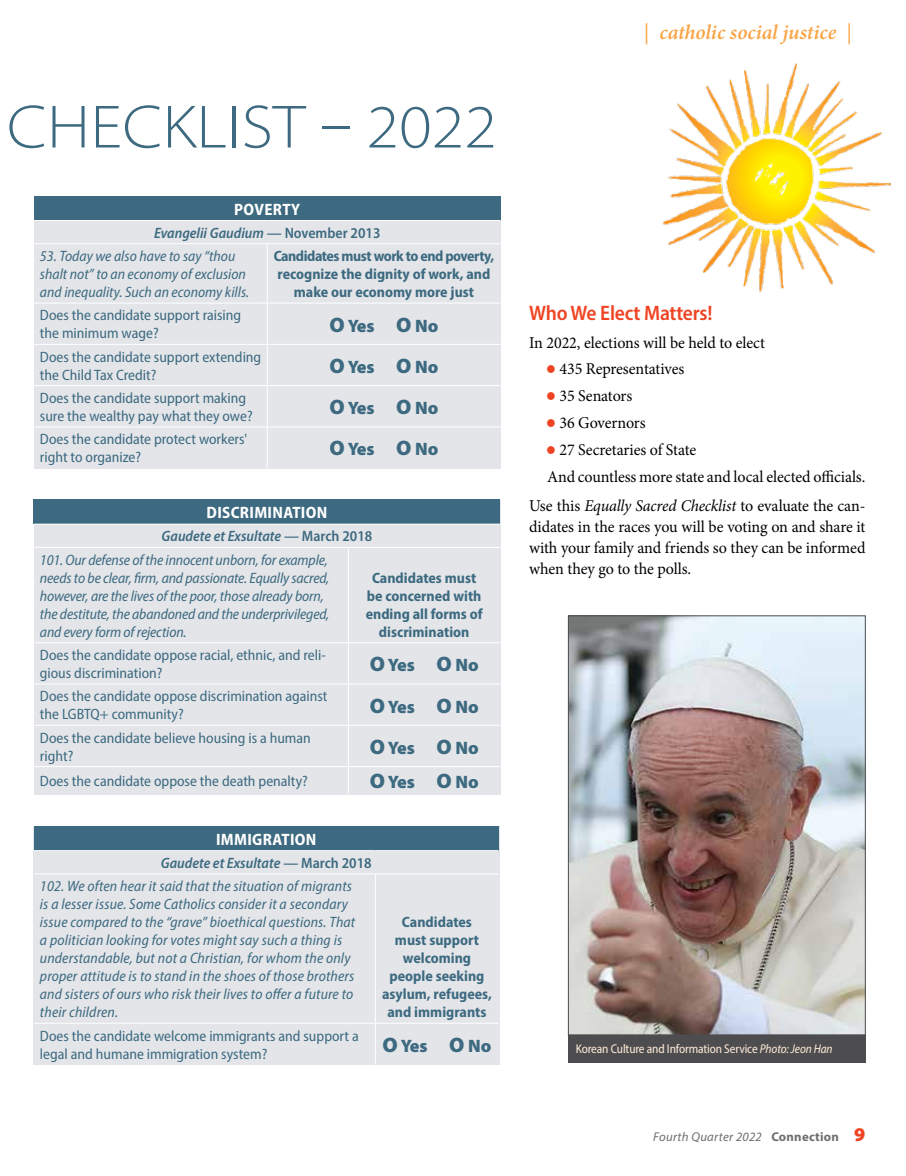
<style>
.page{position:relative;width:906px;height:1176px;background:#fff}
.page>*{position:absolute;margin:0;border:0;box-sizing:border-box;transform-origin:0 0}
.t1{font:300 semi-expanded 61.5px "Myriad Pro";letter-spacing:.01em;color:#3d6a80}
.t2{font:italic 600 21px "Minion Pro";letter-spacing:-.005em;color:#f9a445}
.t3{font:600 semi-condensed 21px "Myriad Pro";letter-spacing:-.01em;color:#ef4423}
.t4{font:900 18px "Myriad Pro";letter-spacing:-.005em;color:#3d6a80}
.t5{font:16.5px/21px "Minion Pro";letter-spacing:-.005em;color:#000}
.t6{font:700 semi-condensed 16.5px "Myriad Pro";letter-spacing:.02em;color:#fff}
.t7{font:italic semi-condensed 15px/18px "Myriad Pro";letter-spacing:.005em;color:#3d6a80}
.t8{font:semi-condensed 15px/18px "Myriad Pro";color:#3d6a80}
.t9{font:700 semi-condensed 15px/18px "Myriad Pro";color:#3d6a80;text-align:center}
.t10{font:italic 600 semi-condensed 15px "Myriad Pro";color:#3d6a80}
.t11{font:semi-condensed 12.75px "Myriad Pro";letter-spacing:-.01em;color:#ffebd9}
.t12{font:italic 12.75px "Myriad Pro";letter-spacing:.02em;color:#6d6e71}
.s1{font-style:normal}
.s2{font-size:21px}
.s3{font-weight:600}
.s4{font-weight:600;font-style:normal}
.s5{font-weight:500;font-style:normal;font-stretch:condensed}
.s6{color:#ef4423}
.s7{font-style:italic}
.s8{font-weight:700;font-style:normal}
.s9{font-weight:900;font-style:normal;font-size:19.5px;color:#ef4423}
</style>
<div class="page">
<div style="left:34px;top:196px;width:466px;height:272px;background:#e3e5e9"></div>
<div style="left:34px;top:196px;width:466px;height:24px;background:#3d6a80"></div>
<hr style="left:34px;top:243px;width:233px;height:1px;background:#fff">
<hr style="left:267px;top:243px;width:233px;height:1px;background:#fff">
<hr style="left:267px;top:244px;width:1px;height:58px;background:#fff">
<hr style="left:34px;top:302px;width:233px;height:1px;background:#fff">
<hr style="left:267px;top:302px;width:233px;height:1px;background:#fff">
<hr style="left:267px;top:303px;width:1px;height:41px;background:#fff">
<hr style="left:34px;top:344px;width:233px;height:1px;background:#fff">
<hr style="left:267px;top:344px;width:233px;height:1px;background:#fff">
<hr style="left:267px;top:344px;width:1px;height:41px;background:#fff">
<hr style="left:34px;top:385px;width:233px;height:1px;background:#fff">
<hr style="left:267px;top:385px;width:233px;height:1px;background:#fff">
<hr style="left:267px;top:386px;width:1px;height:40px;background:#fff">
<hr style="left:34px;top:426px;width:233px;height:1px;background:#fff">
<hr style="left:267px;top:426px;width:233px;height:1px;background:#fff">
<hr style="left:267px;top:427px;width:1px;height:41px;background:#fff">
<hr style="left:34px;top:220px;width:233px;height:1px;background:#fff">
<hr style="left:267px;top:220px;width:233px;height:1px;background:#fff">
<div style="left:34px;top:499px;width:466px;height:295px;background:#e3e5e9"></div>
<div style="left:34px;top:499px;width:466px;height:25px;background:#3d6a80"></div>
<hr style="left:34px;top:547px;width:314px;height:1px;background:#fff">
<hr style="left:348px;top:547px;width:152px;height:1px;background:#fff">
<hr style="left:348px;top:547px;width:1px;height:95px;background:#fff">
<hr style="left:34px;top:642px;width:314px;height:1px;background:#fff">
<hr style="left:348px;top:642px;width:152px;height:1px;background:#fff">
<hr style="left:348px;top:643px;width:1px;height:40px;background:#fff">
<hr style="left:34px;top:683px;width:314px;height:1px;background:#fff">
<hr style="left:348px;top:683px;width:152px;height:1px;background:#fff">
<hr style="left:348px;top:684px;width:1px;height:40px;background:#fff">
<hr style="left:34px;top:724px;width:314px;height:1px;background:#fff">
<hr style="left:348px;top:724px;width:152px;height:1px;background:#fff">
<hr style="left:348px;top:725px;width:1px;height:41px;background:#fff">
<hr style="left:34px;top:766px;width:314px;height:1px;background:#fff">
<hr style="left:348px;top:766px;width:152px;height:1px;background:#fff">
<svg style="left:348px;top:767px;width:1px;height:27px"></svg>
<hr style="left:34px;top:523px;width:314px;height:1px;background:#fff">
<hr style="left:348px;top:523px;width:152px;height:1px;background:#fff">
<div style="left:34px;top:826px;width:466px;height:238px;background:#e3e5e9"></div>
<div style="left:34px;top:826px;width:464px;height:24px;background:#3d6a80"></div>
<hr style="left:34px;top:873px;width:341px;height:1px;background:#fff">
<hr style="left:375px;top:873px;width:123px;height:1px;background:#fff">
<hr style="left:375px;top:874px;width:1px;height:148px;background:#fff">
<hr style="left:34px;top:1022px;width:341px;height:1px;background:#fff">
<hr style="left:375px;top:1022px;width:123px;height:1px;background:#fff">
<hr style="left:375px;top:1023px;width:1px;height:41px;background:#fff">
<hr style="left:34px;top:850px;width:341px;height:1px;background:#fff">
<hr style="left:375px;top:850px;width:123px;height:1px;background:#fff">
<img style="left:663px;top:63px;width:227px;height:229px">
<div style="left:568px;top:1034px;width:297px;height:27px;background:#4d4d4f"></div>
<img style="left:570px;top:617px;width:293px;height:415px">
<div style="left:568px;top:615px;width:297px;height:419px;border:1px solid #4d4d4f"></div>
<h1 class="t1" style="left:7px;top:90px;width:491px">CHECKLIST – 2022</h1>
<p class="t6" style="left:234px;top:198px;width:67px">POVERTY</p>
<p class="t10" style="left:154px;top:223px;width:228px">Evangelii Gaudium <span class="s1">— November 2013</span></p>
<p class="t7" style="left:40px;top:247px;width:210px">53. Today we also have to say “thou shalt not” to an economy of exclusion and inequality. Such an economy kills.</p>
<p class="t9" style="left:273px;top:246px;width:222px">Candidates must work to end poverty, recognize the dignity of work, and make our economy more just</p>
<p class="t8" style="left:40px;top:306px;width:203px">Does the candidate support raising the minimum wage?</p>
<p class="t4" style="left:329px;top:313px;width:110px"><span class="s2">О</span> Yes <span class="s2">О</span> No</p>
<p class="t8" style="left:40px;top:347px;width:223px">Does the candidate support extending the Child Tax Credit?</p>
<p class="t4" style="left:329px;top:354px;width:110px"><span class="s2">О</span> Yes <span class="s2">О</span> No</p>
<p class="t8" style="left:40px;top:388px;width:214px">Does the candidate support making sure the wealthy pay what they owe?</p>
<p class="t4" style="left:329px;top:396px;width:110px"><span class="s2">О</span> Yes <span class="s2">О</span> No</p>
<p class="t8" style="left:40px;top:430px;width:209px">Does the candidate protect workers' right to organize?</p>
<p class="t4" style="left:329px;top:437px;width:110px"><span class="s2">О</span> Yes <span class="s2">О</span> No</p>
<p class="t6" style="left:206px;top:502px;width:122px">DISCRIMINATION</p>
<p class="t7" style="left:40px;top:524px;width:334px;line-height:23.2px;text-indent:122px"><span class="s3">Gaudete et Exsultate</span> <span class="s4">— March 2018<br></span>101. Our defense of the innocent unborn, for example,</p>
<p class="t7" style="left:40px;top:568px;width:291px">needs to be clear, firm, and passionate. Equally sacred, however, are the lives of the poor, those already born, the destitute, the abandoned and the underprivileged, and every form of rejection.</p>
<p class="t9" style="left:365px;top:568px;width:118px">Candidates must be concerned with ending all forms of discrimination</p>
<p class="t8" style="left:40px;top:645px;width:287px">Does the candidate oppose racial, ethnic, and reli&shy;gious discrimination?</p>
<p class="t4" style="left:369px;top:653px;width:110px"><span class="s2">О</span> Yes <span class="s2">О</span> No</p>
<p class="t8" style="left:40px;top:686px;width:289px">Does the candidate oppose discrimination against the LGBTQ+ community?</p>
<p class="t4" style="left:369px;top:694px;width:110px"><span class="s2">О</span> Yes <span class="s2">О</span> No</p>
<p class="t8" style="left:40px;top:728px;width:272px">Does the candidate believe housing is a human right?</p>
<p class="t4" style="left:369px;top:735px;width:110px"><span class="s2">О</span> Yes <span class="s2">О</span> No</p>
<p class="t8" style="left:40px;top:771px;width:269px">Does the candidate oppose the death penalty?</p>
<p class="t4" style="left:369px;top:770px;width:110px"><span class="s2">О</span> Yes <span class="s2">О</span> No</p>
<p class="t6" style="left:216px;top:828px;width:102px">IMMIGRATION</p>
<p class="t7" style="left:40px;top:850px;width:333px;line-height:23.2px;text-indent:121px"><span class="s3">Gaudete et Exsultate</span> <span class="s4">— March 2018<br></span>102. We often hear it said that the situation of migrants</p>
<p class="t7" style="left:40px;top:894px;width:317px">is a lesser issue. Some Catholics consider it a secondary issue compared to the “grave” bioethical questions. That a politician looking for votes might say such a thing is understandable, but not a Christian, for whom the only proper attitude is to stand in the shoes of those brothers and sisters of ours who risk their lives to offer a future to their children.</p>
<p class="t9" style="left:382px;top:912px;width:111px">Candidates<br>must support welcoming people seeking asylum, refugees, and immigrants</p>
<h2 class="t2" style="left:643px;top:18px;width:209px"><span class="s5">|</span> catholic social justice <span class="s5">|</span></h2>
<h2 class="t3" style="left:529px;top:299px;width:185px">Who We Elect Matters!</h2>
<p class="t5" style="left:529px;top:333px;width:237px">In 2022, elections will be held to elect</p>
<p class="t5" style="left:546px;top:358px;width:140px"><span class="s6">●</span> 435 Representatives</p>
<p class="t5" style="left:546px;top:385px;width:87px"><span class="s6">●</span> 35 Senators</p>
<p class="t5" style="left:546px;top:412px;width:101px"><span class="s6">●</span> 36 Governors</p>
<p class="t5" style="left:546px;top:436px;width:320px;line-height:27px"><span class="s6">●</span> 27 Secretaries of State<br>And countless more state and local elected officials.</p>
<p class="t5" style="left:529px;top:495px;width:338px;text-align:justify">Use this <span class="s7">Equally Sacred Checklist</span> to evaluate the can&shy;didates in the races you will be voting on and share it with your family and friends so they can be informed when they go to the polls.</p>
<p class="t8" style="left:40px;top:1025px;width:320px">Does the candidate welcome immigrants and support a legal and humane immigration system?</p>
<p class="t4" style="left:382px;top:1033px;width:110px"><span class="s2">О</span> Yes <span class="s2">О</span> No</p>
<p class="t11" style="left:575px;top:1040px;width:258px">Korean Culture and Information Service <span class="s7">Photo: Jeon Han</span></p>
<p class="t12" style="left:653px;top:1128px;width:213px">Fourth Quarter 2022 <span class="s8">Connection</span> <span class="s9">9</span></p>
</div>
